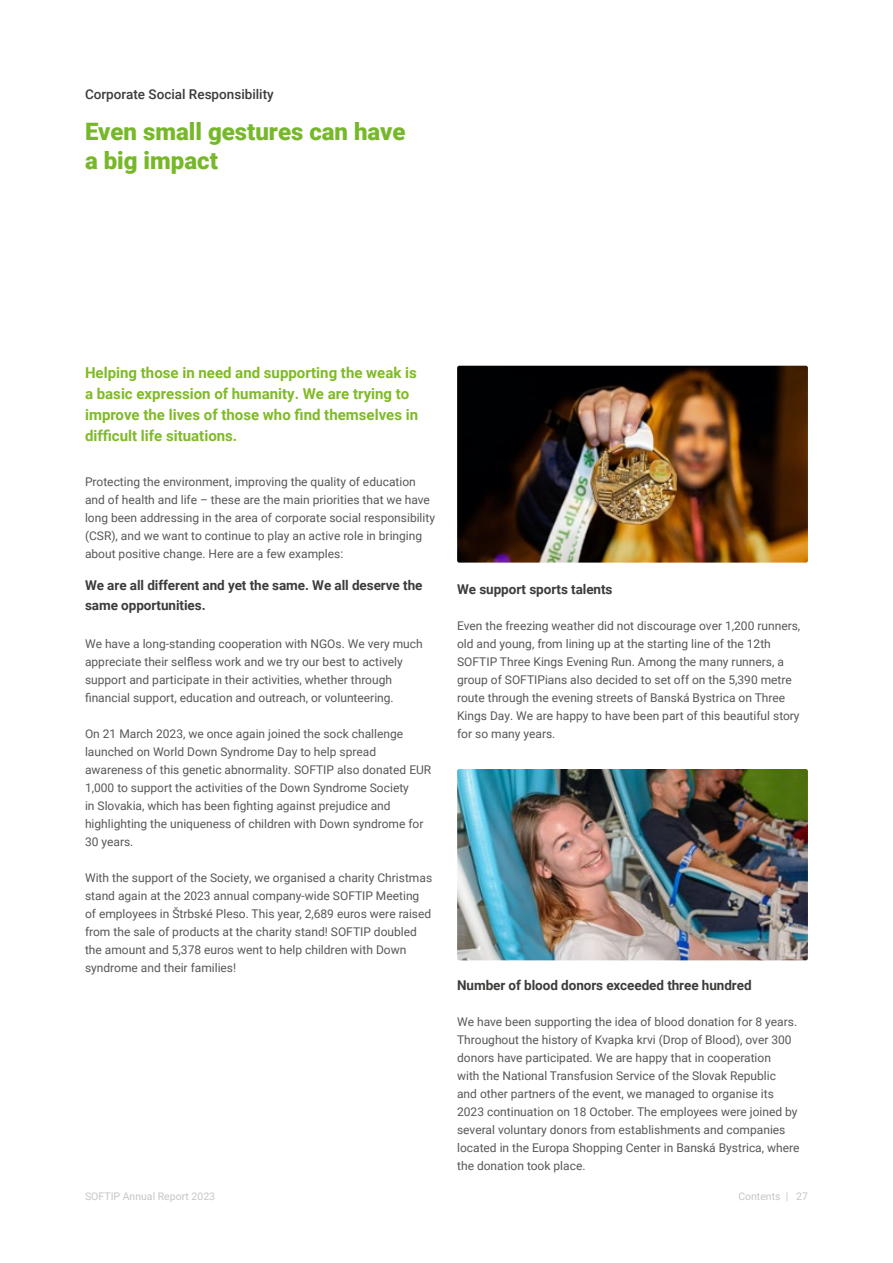
<style>
.page{position:relative;width:893px;height:1263px;background:#fff}
.page>*{position:absolute;margin:0;border:0;box-sizing:border-box;transform-origin:0 0}
.Head{font:900 24px/28.5px "Roboto";color:#76b82a}
.head_zelený{font:700 15px/21px "Roboto";color:#7fba27}
.nadpis_čierny{font:700 13.5px/19.5px "Roboto";letter-spacing:-.005em;color:#3c3c3b}
.kapitola{font:500 13.5px "Roboto";color:#3c3c3b}
.text{font:12px/18px "Roboto";color:#575756}
.t1{font:10.5px "Roboto";color:#c6c6c6}
</style>
<div class="page">
<img style="left:457px;top:366px;width:351px;height:197px">
<img style="left:457px;top:769px;width:351px;height:191px">
<p class="kapitola" style="left:85px;top:85px;width:190px">Corporate Social Responsibility</p>
<p class="Head" style="left:85px;top:117px;width:322px">Even small gestures can have a big impact</p>
<p class="head_zelený" style="left:85px;top:362px;width:335px">Helping those in need and supporting the weak is a basic expression of humanity. We are trying to improve the lives of those who find themselves in difficult life situations.</p>
<p class="text" style="left:85px;top:472px;width:352px">Protecting the environment, improving the quality of education and of health and life – these are the main priorities that we have long been addressing in the area of corporate social responsibility (CSR), and we want to continue to play an active role in bringing about positive change. Here are a few examples:</p>
<p class="nadpis_čierny" style="left:85px;top:575px;width:339px">We are all different and yet the same. We all deserve the same opportunities.</p>
<p class="text" style="left:85px;top:634px;width:339px">We have a long-standing cooperation with NGOs. We very much appreciate their selfless work and we try our best to actively support and participate in their activities, whether through financial support, education and outreach, or volunteering.</p>
<p class="text" style="left:85px;top:724px;width:348px">On 21 March 2023, we once again joined the sock challenge launched on World Down Syndrome Day to help spread awareness of this genetic abnormality. SOFTIP also donated EUR 1,000 to support the activities of the Down Syndrome Society<br>in Slovakia, which has been fighting against prejudice and highlighting the uniqueness of children with Down syndrome for 30 years.</p>
<p class="text" style="left:85px;top:868px;width:349px">With the support of the Society, we organised a charity Christmas stand again at the 2023 annual company-wide SOFTIP Meeting of employees in Štrbské Pleso. This year, 2,689 euros were raised from the sale of products at the charity stand! SOFTIP doubled the amount and 5,378 euros went to help children with Down syndrome and their families!</p>
<p class="nadpis_čierny" style="left:457px;top:579px;width:157px">We support sports talents</p>
<p class="text" style="left:457px;top:616px;width:345px">Even the freezing weather did not discourage over 1,200 runners, old and young, from lining up at the starting line of the 12th SOFTIP Three Kings Evening Run. Among the many runners, a group of SOFTIPians also decided to set off on the 5,390 metre route through the evening streets of Banská Bystrica on Three Kings Day. We are happy to have been part of this beautiful story for so many years.</p>
<p class="nadpis_čierny" style="left:457px;top:975px;width:296px">Number of blood donors exceeded three hundred</p>
<p class="text" style="left:457px;top:1012px;width:344px">We have been supporting the idea of blood donation for 8 years.<br>Throughout the history of Kvapka krvi (Drop of Blood), over 300 donors have participated. We are happy that in cooperation<br>with the National Transfusion Service of the Slovak Republic<br>and other partners of the event, we managed to organise its 2023 continuation on 18 October. The employees were joined by several voluntary donors from establishments and companies located in the Europa Shopping Center in Banská Bystrica, where the donation took place.</p>
<p class="t1" style="left:85px;top:1189px;width:132px">SOFTIP Annual Report 2023</p>
<p class="t1" style="left:738px;top:1189px;width:71px">Contents | 27</p>
</div>
